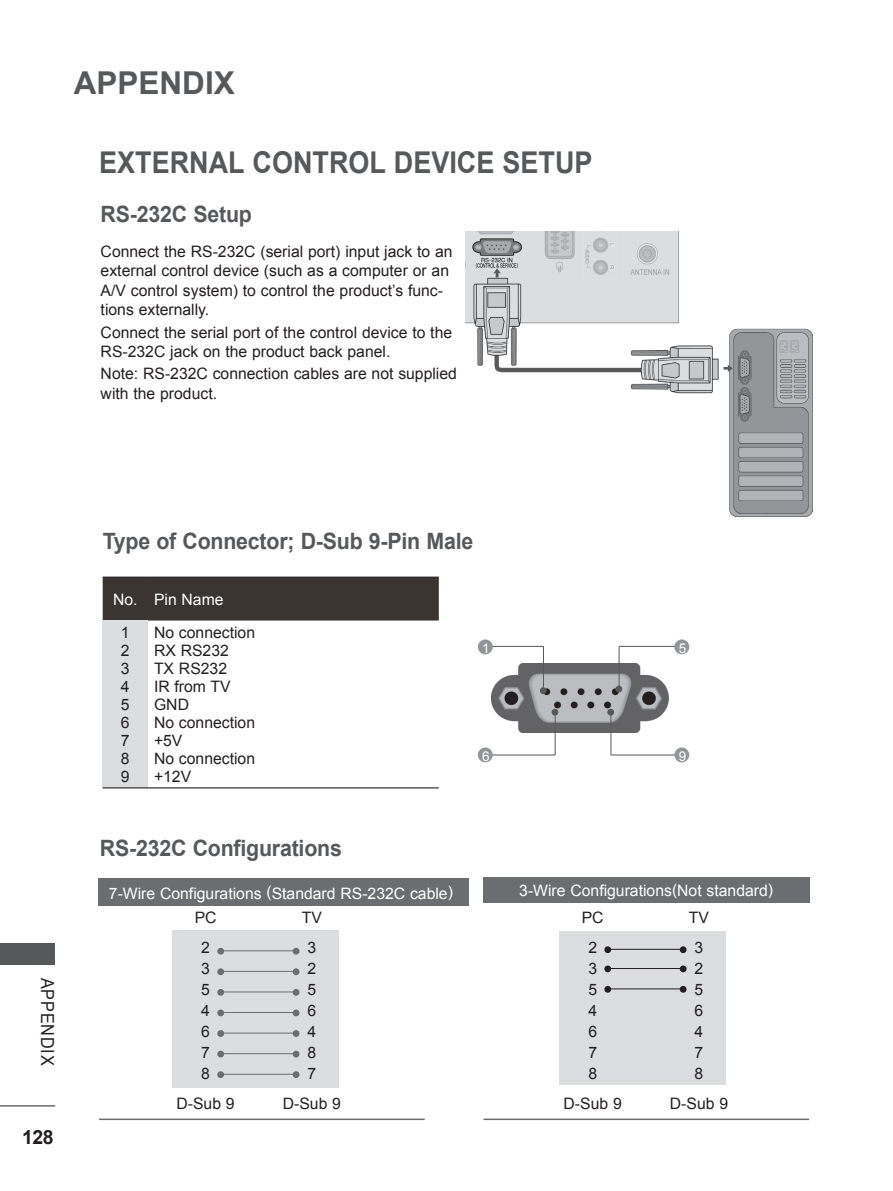
<style>
.page{position:relative;width:893px;height:1191px;background:#fff}
.page>*{position:absolute;margin:0;border:0;box-sizing:border-box;transform-origin:0 0}
.t1{font:700 31.5px "Arial";color:#57585a}
.t2{font:700 30px "Arial";color:#57585a;scale:.9 1}
.t3{font:700 22.5px "Arial";letter-spacing:-.01em;color:#57585a;scale:.95 1}
.t4{font:700 19.5px "Arial";color:#231f20}
.t5{font:18px "Arial";color:#231f20;scale:.9 1}
.t6{font:15.75px/18px "Arial";color:#231f20}
.t7{font:15.75px "Arial";color:#fff}
.t8{font:13.5px "Arial";color:#fff}
</style>
<div class="page">
<hr style="left:0;top:1105px;width:55px;height:1px;background:#231f20">
<div style="left:0;top:943px;width:54px;height:21px;background:#57585a"></div>
<img style="left:492px;top:664px;width:176px;height:68px">
<hr style="left:543px;top:646px;width:1px;height:43px;background:#57585a">
<hr style="left:485px;top:646px;width:58px;height:1px;background:#57585a">
<div style="left:540px;top:687px;width:7px;height:7px;border:2px solid #57585a;border-radius:50%"></div>
<hr style="left:555px;top:710px;width:1px;height:45px;background:#57585a">
<hr style="left:492px;top:754px;width:63px;height:1px;background:#57585a">
<div style="left:551px;top:709px;width:7px;height:6px;border:2px solid #57585a;border-radius:50%"></div>
<hr style="left:611px;top:710px;width:1px;height:45px;background:#57585a">
<hr style="left:611px;top:754px;width:66px;height:1px;background:#57585a">
<div style="left:607px;top:709px;width:7px;height:6px;border:2px solid #57585a;border-radius:50%"></div>
<hr style="left:619px;top:646px;width:1px;height:41px;background:#57585a">
<hr style="left:619px;top:646px;width:61px;height:1px;background:#57585a">
<div style="left:615px;top:685px;width:7px;height:7px;border:2px solid #57585a;border-radius:50%"></div>
<div style="left:478px;top:639px;width:15px;height:15px;background:#939598;border-radius:50%"></div>
<div style="left:674px;top:639px;width:15px;height:15px;background:#939598;border-radius:50%"></div>
<div style="left:478px;top:747px;width:15px;height:15px;background:#939598;border-radius:50%"></div>
<div style="left:674px;top:747px;width:15px;height:15px;background:#939598;border-radius:50%"></div>
<div style="left:172px;top:930px;width:167px;height:157px;background:#dcdddf"></div>
<div style="left:98px;top:877px;width:371px;height:28px;background:#6c6d70"></div>
<hr style="left:99px;top:1118px;width:326px;height:2px;background:#6c6d70">
<hr style="left:222px;top:950px;width:74px;height:1px;background:#6c6d70">
<div style="left:217px;top:947px;width:7px;height:7px;border:2px solid #6c6d70;border-radius:50%"></div>
<div style="left:293px;top:947px;width:6px;height:7px;border:2px solid #6c6d70;border-radius:50%"></div>
<hr style="left:222px;top:971px;width:74px;height:1px;background:#6c6d70">
<div style="left:217px;top:968px;width:7px;height:7px;border:2px solid #6c6d70;border-radius:50%"></div>
<div style="left:293px;top:968px;width:6px;height:7px;border:2px solid #6c6d70;border-radius:50%"></div>
<hr style="left:222px;top:991px;width:74px;height:1px;background:#6c6d70">
<div style="left:217px;top:989px;width:7px;height:6px;border:2px solid #6c6d70;border-radius:50%"></div>
<svg style="left:293px;top:989px;width:6px;height:6px"></svg>
<hr style="left:222px;top:1012px;width:74px;height:1px;background:#6c6d70">
<div style="left:217px;top:1009px;width:7px;height:7px;border:2px solid #6c6d70;border-radius:50%"></div>
<div style="left:293px;top:1009px;width:6px;height:7px;border:2px solid #6c6d70;border-radius:50%"></div>
<hr style="left:222px;top:1032px;width:74px;height:1px;background:#6c6d70">
<div style="left:217px;top:1030px;width:7px;height:7px;border:2px solid #6c6d70;border-radius:50%"></div>
<div style="left:293px;top:1030px;width:6px;height:7px;border:2px solid #6c6d70;border-radius:50%"></div>
<hr style="left:222px;top:1053px;width:74px;height:1px;background:#6c6d70">
<div style="left:217px;top:1050px;width:7px;height:7px;border:2px solid #6c6d70;border-radius:50%"></div>
<div style="left:293px;top:1050px;width:6px;height:7px;border:2px solid #6c6d70;border-radius:50%"></div>
<hr style="left:222px;top:1073px;width:74px;height:1px;background:#6c6d70">
<div style="left:217px;top:1071px;width:7px;height:7px;border:2px solid #6c6d70;border-radius:50%"></div>
<div style="left:293px;top:1071px;width:6px;height:7px;border:2px solid #6c6d70;border-radius:50%"></div>
<div style="left:559px;top:930px;width:167px;height:154px;background:#dcdddf"></div>
<div style="left:483px;top:877px;width:327px;height:26px;background:#6c6d70"></div>
<hr style="left:483px;top:1118px;width:326px;height:2px;background:#6c6d70">
<hr style="left:609px;top:949px;width:74px;height:1px;background:#231f20">
<div style="left:604px;top:946px;width:7px;height:7px;border:2px solid #231f20;border-radius:50%"></div>
<div style="left:680px;top:946px;width:7px;height:7px;border:2px solid #231f20;border-radius:50%"></div>
<hr style="left:609px;top:968px;width:74px;height:1px;background:#231f20">
<div style="left:604px;top:965px;width:7px;height:7px;border:2px solid #231f20;border-radius:50%"></div>
<div style="left:680px;top:965px;width:7px;height:7px;border:2px solid #231f20;border-radius:50%"></div>
<hr style="left:609px;top:988px;width:74px;height:1px;background:#231f20">
<div style="left:604px;top:986px;width:7px;height:6px;border:2px solid #231f20;border-radius:50%"></div>
<div style="left:680px;top:986px;width:7px;height:6px;border:2px solid #231f20;border-radius:50%"></div>
<div style="left:103px;top:578px;width:336px;height:42px;background:#3b3532"></div>
<div style="left:103px;top:620px;width:45px;height:168px;background:#dcdddf"></div>
<hr style="left:103px;top:576px;width:45px;height:2px;background:#231f20">
<hr style="left:148px;top:576px;width:291px;height:2px;background:#231f20">
<hr style="left:148px;top:787px;width:291px;height:1px;background:#231f20">
<hr style="left:103px;top:787px;width:45px;height:1px;background:#231f20">
<img style="left:466px;top:231px;width:346px;height:285px">
<h1 class="t1" style="left:74px;top:62px;width:23px">app</h1>
<h1 class="t1" style="left:139px;top:62px;width:98px">endix</h1>
<h2 class="t2" style="left:99px;top:142px;width:546px">External Control Devic e Setup</h2>
<h3 class="t3" style="left:101px;top:199px;width:161px">RS-232C Setup</h3>
<p class="t6" style="left:101px;top:241px;width:353px;line-height:19.5px">Connect the RS-232C (serial port) input jack to an external control device (such as a computer or an A/V control system) to control the product’s func&shy;tions externally.</p>
<p class="t6" style="left:101px;top:322px;width:353px;line-height:19.5px">Connect the serial port of the control device to the<br>RS-232C jack on the product back panel.</p>
<p class="t6" style="left:101px;top:364px;width:358px;line-height:19.5px">Note: RS-232C connection cables are not supplied with the product.</p>
<p class="t5" style="left:59px;top:977px;width:99px;rotate:90deg">appendix</p>
<p class="t4" style="left:22px;top:1124px;width:33px">128</p>
<h3 class="t3" style="left:103px;top:527px;width:392px">Type of Connector; D-Sub 9-Pin Male</h3>
<p class="t7" style="left:113px;top:589px;width:112px">No. Pin Name</p>
<p class="t6" style="left:121px;top:623px;width:10px;text-align:justify">1<br>2<br>3<br>4<br>5<br>6<br>7<br>8<br>9</p>
<p class="t6" style="left:154px;top:623px;width:103px">No connection<br>RX RS232<br>TX RS232<br>IR from TV<br>GND<br>No connection +5V<br>No connection +12V</p>
<p class="t8" style="left:482px;top:639px;width:9px">1</p>
<p class="t8" style="left:679px;top:639px;width:9px">5</p>
<p class="t8" style="left:482px;top:747px;width:9px">6</p>
<p class="t8" style="left:679px;top:747px;width:9px">9</p>
<h3 class="t3" style="left:100px;top:833px;width:256px">RS-232C Configurations</h3>
<p class="t7" style="left:109px;top:883px;width:346px">7-Wire Configurations (Standard RS-232C cable)</p>
<p class="t6" style="left:195px;top:908px;width:23px">PC</p>
<p class="t6" style="left:302px;top:908px;width:22px">TV</p>
<p class="t6" style="left:201px;top:938px;width:10px">2</p>
<p class="t6" style="left:308px;top:938px;width:10px">3</p>
<p class="t6" style="left:201px;top:959px;width:10px">3</p>
<p class="t6" style="left:308px;top:959px;width:10px">2</p>
<p class="t6" style="left:201px;top:980px;width:10px">5</p>
<p class="t6" style="left:308px;top:980px;width:10px">5</p>
<p class="t6" style="left:201px;top:1001px;width:10px">4</p>
<p class="t6" style="left:308px;top:1001px;width:10px">6</p>
<p class="t6" style="left:201px;top:1022px;width:10px">6</p>
<p class="t6" style="left:308px;top:1022px;width:10px">4</p>
<p class="t6" style="left:201px;top:1043px;width:10px">7</p>
<p class="t6" style="left:308px;top:1043px;width:10px">8</p>
<p class="t6" style="left:201px;top:1064px;width:10px">8</p>
<p class="t6" style="left:308px;top:1064px;width:10px">7</p>
<p class="t6" style="left:177px;top:1094px;width:60px">D-Sub 9</p>
<p class="t6" style="left:283px;top:1094px;width:60px">D-Sub 9</p>
<p class="t7" style="left:519px;top:880px;width:255px">3-Wire Configurations(Not standard)</p>
<p class="t6" style="left:582px;top:908px;width:23px">PC</p>
<p class="t6" style="left:689px;top:908px;width:22px">TV</p>
<p class="t6" style="left:588px;top:938px;width:10px">2</p>
<p class="t6" style="left:695px;top:938px;width:10px">3</p>
<p class="t6" style="left:588px;top:959px;width:10px">3</p>
<p class="t6" style="left:695px;top:959px;width:10px">2</p>
<p class="t6" style="left:588px;top:980px;width:10px">5</p>
<p class="t6" style="left:695px;top:980px;width:10px">5</p>
<p class="t6" style="left:588px;top:1001px;width:10px">4</p>
<p class="t6" style="left:695px;top:1001px;width:10px">6</p>
<p class="t6" style="left:588px;top:1022px;width:10px">6</p>
<p class="t6" style="left:695px;top:1022px;width:10px">4</p>
<p class="t6" style="left:588px;top:1043px;width:10px">7</p>
<p class="t6" style="left:695px;top:1043px;width:10px">7</p>
<p class="t6" style="left:588px;top:1064px;width:10px">8</p>
<p class="t6" style="left:695px;top:1064px;width:10px">8</p>
<p class="t6" style="left:564px;top:1094px;width:60px">D-Sub 9</p>
<p class="t6" style="left:670px;top:1094px;width:60px">D-Sub 9</p>
</div>
